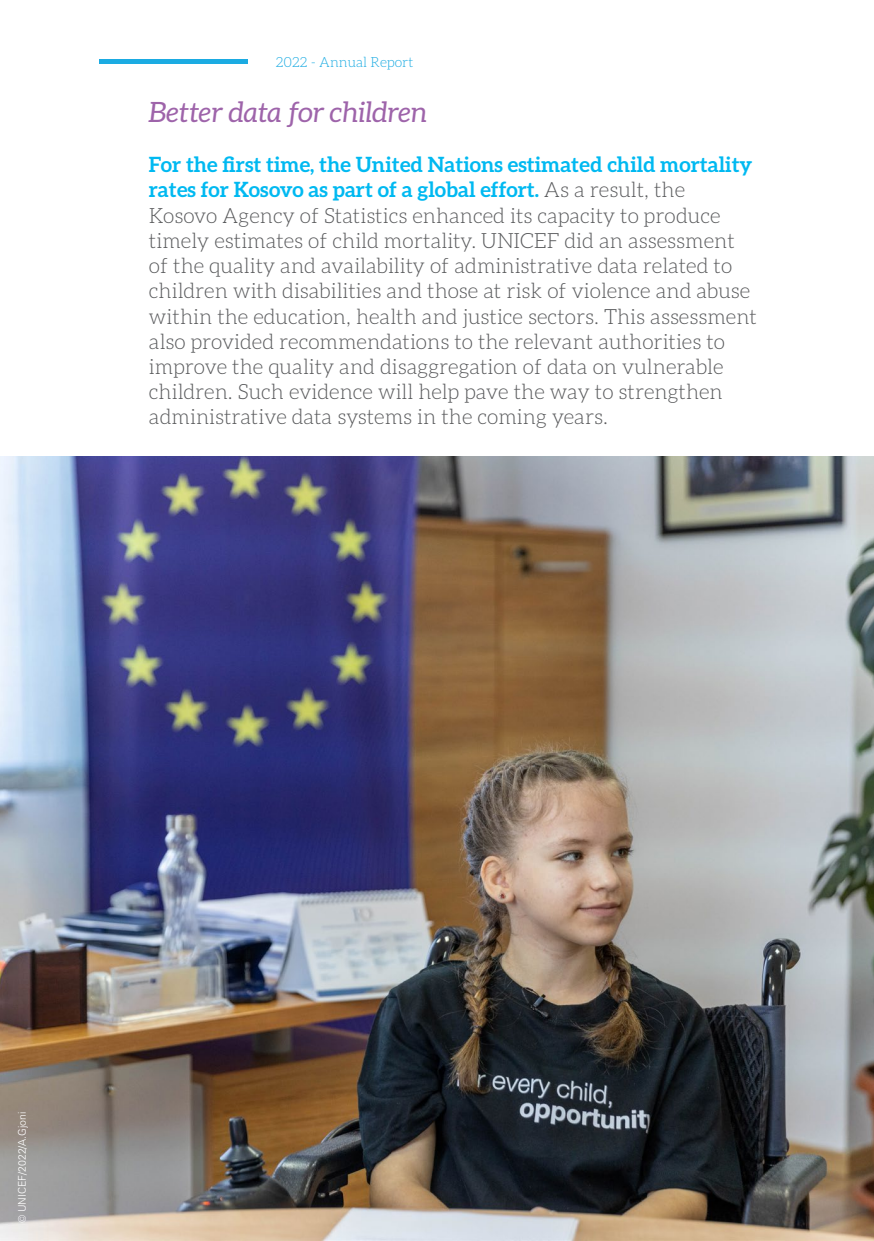
<style>
.page{position:relative;width:874px;height:1241px;background:#fff}
.page>*{position:absolute;margin:0;border:0;box-sizing:border-box;transform-origin:0 0}
.t1{font:italic 28px "Aleo";color:#9e64aa}
.t2{font:300 21px/25.2px "Aleo";color:#58595b}
.t3{font:300 14px "Aleo";color:#1babe2}
.t4{font:10.5px "Univers LT 45 Lt";color:#fff}
.s1{font-weight:700;color:#00b9f1}
.s2{font-family:"Roboto";font-weight:300}
</style>
<div class="page">
<div style="left:99px;top:59px;width:149px;height:5px;background:#1babe2"></div>
<img style="left:0;top:456px;width:873px;height:784px">
<p class="t3" style="left:276px;top:55px;width:139px">2022 - Annual Report</p>
<h1 class="t1" style="left:149px;top:96px;width:280px">Better data for children</h1>
<p class="t2" style="left:149px;top:152px;width:609px"><span class="s1">For the first time, the United Nations estimated child mortality rates for Kosovo as part of a global effort.</span> As a result, the Kosovo Agency of Statistics enhanced its capacity to produce timely estimates of child mortality. UNICEF did an assessment of the quality and availability of administrative data related to children with disabilities and those at risk of violence and abuse within the education, health and justice sectors. This assessment also provided recommendations to the relevant authorities to improve the quality and disaggregation of data on vulnerable children. Such evidence will help pave the way to strengthen administrative data systems in the coming years.</p>
<p class="t4" style="left:16px;top:1223px;width:113px;rotate:-90deg"><span class="s2">©</span> UNICEF/2022/A.Gjoni</p>
</div>
